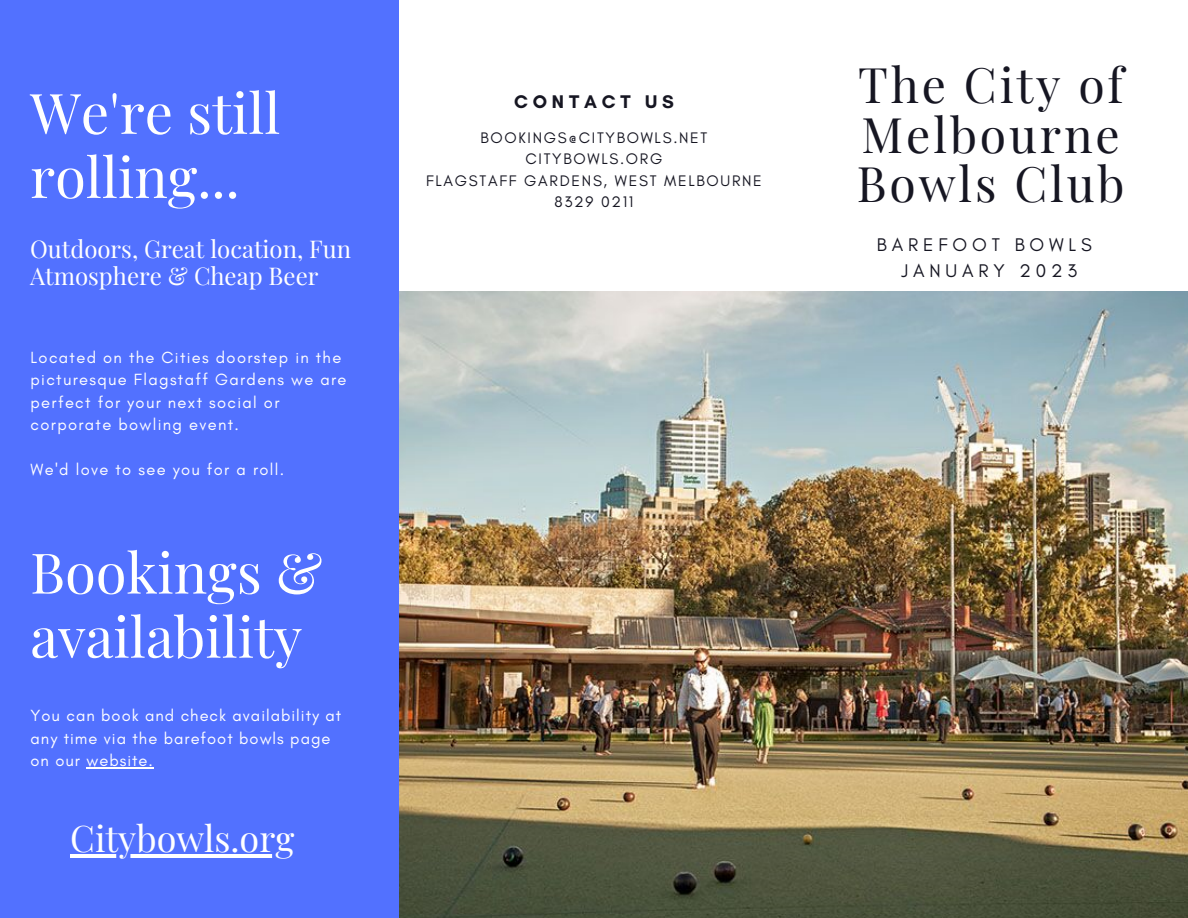
<style>
.page{position:relative;width:1188px;height:918px;background:#fff}
.page>*{position:absolute;margin:0;border:0;box-sizing:border-box;transform-origin:0 0}
.t1{font:55.95px/64.2px "Playfair Display";color:#fff}
.t2{font:48px/49.5px "Playfair Display";letter-spacing:.06em;color:#161622;text-align:justify}
.t3{font:36px "Playfair Display";color:#fff}
.t4{font:24px/27px "Playfair Display";color:#fff}
.t5{font:18.75px/25.8px "Glacial Indifference";letter-spacing:.26em;color:#161622;text-align:center}
.t6{font:700 18.75px "Glacial Indifference";letter-spacing:.26em;color:#161622}
.t7{font:16.5px/22.5px "Glacial Indifference";letter-spacing:.08em;color:#fff}
.t8{font:16.5px/22.5px "Glacial Indifference";letter-spacing:.06em;color:#fff}
.t9{font:15.6px/21.3px "Glacial Indifference";letter-spacing:.11em;color:#161622;text-align:center}
</style>
<div class="page">
<img style="left:399px;top:292px;width:789px;height:626px">
<div style="left:0;top:0;width:399px;height:918px;background:#5271ff"></div>
<hr style="left:86px;top:767px;width:68px;height:2px;background:#fff">
<hr style="left:70px;top:854px;width:224px;height:3px;background:#fff">
<h1 class="t1" style="left:30px;top:79px;width:252px">We're still rolling...</h1>
<h3 class="t4" style="left:30px;top:234px;width:322px">Outdoors, Great location, Fun<br>Atmosphere &amp; Cheap Beer</h3>
<p class="t7" style="left:31px;top:346px;width:317px">Located on the Cities doorstep in the picturesque Flagstaff Gardens we are perfect for your next social or corporate bowling event.</p>
<p class="t7" style="left:31px;top:458px;width:255px">We'd love to see you for a roll.</p>
<h1 class="t1" style="left:30px;top:538px;width:294px">Bookings &amp; availability</h1>
<p class="t8" style="left:31px;top:704px;width:312px">You can book and check availability at any time via the barefoot bowls page on our website.</p>
<h3 class="t3" style="left:70px;top:813px;width:226px">Citybowls.org</h3>
<p class="t6" style="left:514px;top:90px;width:161px">CONTACT US</p>
<p class="t9" style="left:426px;top:127px;width:337px">BOOKINGS@CITYBOWLS.NET<br>CITYBOWLS.ORG<br>FLAGSTAFF GARDENS, WEST MELBOURNE<br>8329 0211</p>
<h2 class="t2" style="left:857px;top:58px;width:269px">The City of Melbourne Bowls Club</h2>
<p class="t5" style="left:877px;top:232px;width:216px">BAREFOOT BOWLS<br>JANUARY 2023</p>
</div>
